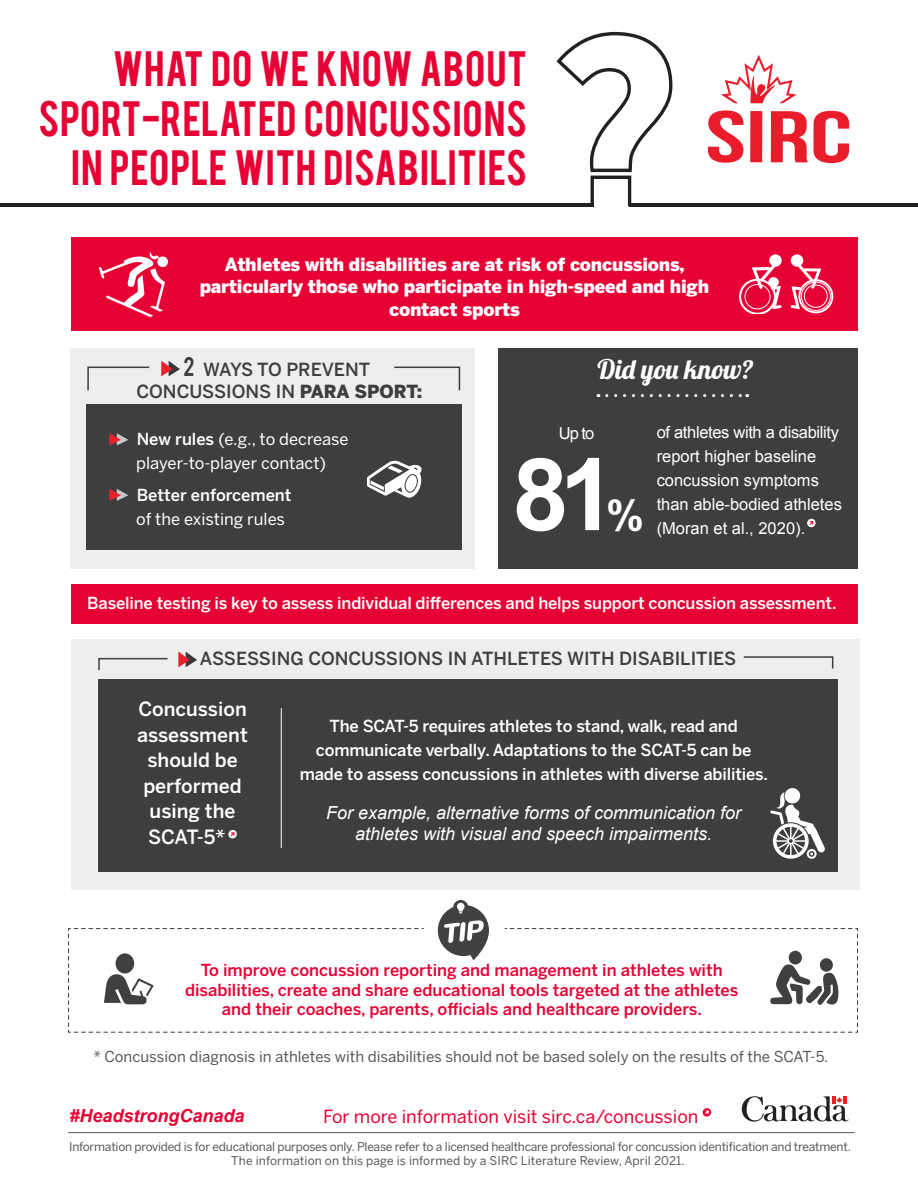
<style>
.page{position:relative;width:918px;height:1188px;background:#fff}
.page>*{position:absolute;margin:0;border:0;box-sizing:border-box;transform-origin:0 0}
.t1{font:700 100.5px "Arial";color:#fff}
.t2{font:700 42px "Arial";color:#fff}
.t3{font:39px/49.5px "Bebas";letter-spacing:.02em;color:#e70033;text-align:right}
.t4{font:27px "Lobster 1.4";color:#fff}
.t5{font:500 19.5px/25.5px "Benton Sans";color:#fff;text-align:center}
.t6{font:900 18px/22.5px "Benton Sans";letter-spacing:-.01em;color:#fff;text-align:center}
.t7{font:italic 18px/21.6px "Arial";color:#fff;text-align:center}
.t8{font:500 18px/21.6px "Benton Sans";color:#3e3e3f;text-align:center}
.t9{font:18px "Benton Sans";color:#e70033}
.t10{font:italic 700 18px "Arial";color:#e70033}
.t11{font:500 16.5px/24px "Benton Sans";letter-spacing:-.01em;color:#fff;text-align:center}
.t12{font:500 16.5px/19.5px "Benton Sans";color:#e70033;text-align:center}
.t13{font:16.5px/24px "Arial";color:#fff}
.t14{font:16.5px/24px "Benton Sans";color:#fff}
.t15{font:15px "Benton Sans";color:#57585a}
.t16{font:12px "Benton Sans";letter-spacing:-.02em;color:#57585a}
.t17{font:12px "Benton Sans";letter-spacing:.01em;color:#57585a}
.s1{font-family:"Bebas";font-weight:400;font-size:21px}
.s2{font-weight:900}
.s3{font-weight:500}
</style>
<div class="page">
<div style="left:71px;top:237px;width:787px;height:93px;background:#e70033"></div>
<hr style="left:0;top:203px;width:593px;height:3px;background:#241f21">
<hr style="left:629px;top:203px;width:289px;height:3px;background:#241f21">
<svg style="left:557px;top:32px;width:115px;height:174px"></svg>
<div style="left:498px;top:348px;width:360px;height:220px;background:#3e3e3f"></div>
<svg style="left:607px;top:394px;width:141px;height:3px"></svg>
<div style="left:71px;top:348px;width:404px;height:220px;background:#eeeeef"></div>
<div style="left:71px;top:639px;width:788px;height:251px;background:#eeeeef"></div>
<div style="left:86px;top:405px;width:376px;height:145px;background:#3e3e3f"></div>
<div style="left:98px;top:680px;width:740px;height:192px;background:#3e3e3f"></div>
<svg style="left:109px;top:433px;width:19px;height:12px"></svg>
<svg style="left:109px;top:489px;width:19px;height:12px"></svg>
<svg style="left:721px;top:55px;width:76px;height:48px"></svg>
<svg style="left:708px;top:110px;width:35px;height:53px"></svg>
<div style="left:750px;top:111px;width:12px;height:51px;background:#ea1c2b"></div>
<svg style="left:771px;top:111px;width:78px;height:52px"></svg>
<svg style="left:702px;top:1108px;width:10px;height:9px"></svg>
<svg style="left:742px;top:1096px;width:107px;height:26px"></svg>
<hr style="left:68px;top:1132px;width:786px;height:1px;background:#57585a">
<div style="left:71px;top:584px;width:787px;height:40px;background:#e70033"></div>
<svg style="left:99px;top:251px;width:66px;height:66px"></svg>
<div style="left:157px;top:256px;width:11px;height:11px;background:#fff;border-radius:50%"></div>
<svg style="left:453px;top:900px;width:15px;height:15px"></svg>
<svg style="left:68px;top:903px;width:790px;height:130px"></svg>
<svg style="left:228px;top:830px;width:9px;height:9px"></svg>
<hr style="left:281px;top:708px;width:1px;height:140px;background:#fff">
<svg style="left:367px;top:461px;width:55px;height:37px"></svg>
<svg style="left:785px;top:788px;width:15px;height:16px"></svg>
<svg style="left:770px;top:792px;width:55px;height:67px"></svg>
<svg style="left:87px;top:366px;width:63px;height:25px"></svg>
<svg style="left:394px;top:366px;width:67px;height:25px"></svg>
<svg style="left:98px;top:657px;width:70px;height:14px"></svg>
<svg style="left:743px;top:656px;width:91px;height:13px"></svg>
<svg style="left:161px;top:361px;width:19px;height:15px"></svg>
<svg style="left:178px;top:652px;width:19px;height:15px"></svg>
<div style="left:791px;top:254px;width:12px;height:13px;background:#fff;border-radius:50%"></div>
<svg style="left:769px;top:254px;width:13px;height:13px"></svg>
<svg style="left:739px;top:259px;width:94px;height:55px"></svg>
<svg style="left:807px;top:518px;width:9px;height:10px"></svg>
<p class="t3" style="left:38px;top:41px;width:490px">WHAT DO WE KNOW ABOUT<br>SPORT-RELATED CONCUSSIONS<br>IN PEOPLE WITH DISABILITIES</p>
<p class="t6" style="left:200px;top:253px;width:511px">Athletes with disabilities are at risk of concussions, particularly those who participate in high-speed and high contact sports</p>
<p class="t4" style="left:597px;top:352px;width:158px">Did you know?</p>
<p class="t8" style="left:137px;top:359px;width:287px"><span class="s1">2</span> WAYS TO PREVENT<br>CONCUSSIONS IN <span class="s2">PARA SPORT:</span></p>
<p class="t14" style="left:136px;top:427px;width:214px"><span class="s3">New rules</span> (e.g., to decrease player-to-player contact)</p>
<p class="t14" style="left:136px;top:483px;width:157px"><span class="s3">Better enforcement </span>of the existing rules</p>
<p class="t13" style="left:559px;top:422px;width:37px">Up to</p>
<p class="t1" style="left:513px;top:429px;width:104px">81</p>
<p class="t2" style="left:606px;top:488px;width:39px">%</p>
<p class="t13" style="left:657px;top:420px;width:187px">of athletes with a disability report higher baseline concussion symptoms than able-bodied athletes (Moran et al., 2020).</p>
<p class="t11" style="left:87px;top:591px;width:751px">Baseline testing is key to assess individual differences and helps support concussion assessment.</p>
<p class="t8" style="left:200px;top:648px;width:538px">ASSESSING CONCUSSIONS IN ATHLETES WITH DISABILITIES</p>
<p class="t5" style="left:137px;top:696px;width:112px">Concussion assessment should be performed using the<br>SCAT-5*</p>
<p class="t11" style="left:300px;top:713px;width:470px">The SCAT-5 requires athletes to stand, walk, read and communicate verbally. Adaptations to the SCAT-5 can be made to assess concussions in athletes with diverse abilities.</p>
<p class="t7" style="left:326px;top:802px;width:417px">For example, alternative forms of communication for athletes with visual and speech impairments.</p>
<p class="t12" style="left:185px;top:960px;width:555px">To improve concussion reporting and management in athletes with disabilities, create and share educational tools targeted at the athletes and their coaches, parents, officials and healthcare providers.</p>
<p class="t15" style="left:93px;top:1048px;width:736px">* Concussion diagnosis in athletes with disabilities should not be based solely on the results of the SCAT-5.</p>
<p class="t10" style="left:69px;top:1104px;width:177px">#HeadstrongCanada</p>
<p class="t9" style="left:323px;top:1105px;width:377px">For more information visit sirc.ca/concussion</p>
<p class="t16" style="left:69px;top:1139px;width:783px">Information provided is for educational purposes only. Please refer to a licensed healthcare professional for concussion identification and treatment.</p>
<p class="t17" style="left:231px;top:1154px;width:455px">The information on this page is informed by a SIRC Literature Review, April 2021.</p>
</div>
